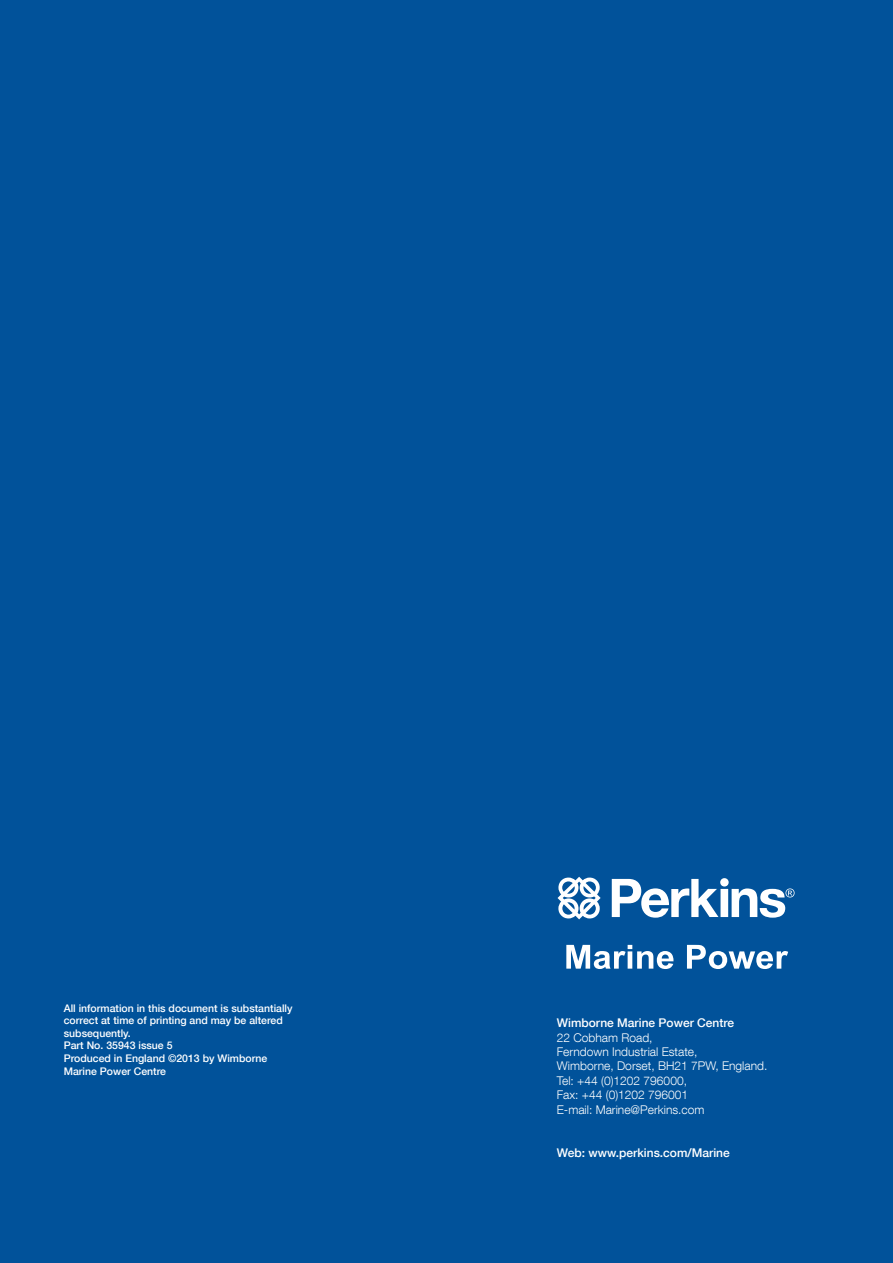
<style>
.page{position:relative;width:893px;height:1263px;background:#01529a}
.page>*{position:absolute;margin:0;border:0;box-sizing:border-box;transform-origin:0 0}
.Back_page_Disclaimer{font:300 12px "Helvetica Neue LT Com";color:#fff}
.Back_page_Disclaimer-2{font:500 12px "Helvetica Neue LT Com";color:#fff}
.Back_page_Disclaimer-3{font:500 10.5px/12.6px "Helvetica Neue LT Com";color:#fff}
</style>
<div class="page">
<svg style="left:566px;top:945px;width:108px;height:24px"></svg>
<svg style="left:687px;top:945px;width:101px;height:24px"></svg>
<svg style="left:558px;top:877px;width:43px;height:42px"></svg>
<svg style="left:612px;top:878px;width:183px;height:40px"></svg>
<p class="Back_page_Disclaimer-3" style="left:64px;top:1001px;width:230px">All information in this document is substantially correct at time of printing and may be altered subsequently.</p>
<p class="Back_page_Disclaimer-3" style="left:64px;top:1039px;width:110px">Part No. 35943 issue 5</p>
<p class="Back_page_Disclaimer-3" style="left:64px;top:1052px;width:205px">Produced in England ©2013 by Wimborne<br>Marine Power Centre</p>
<p class="Back_page_Disclaimer-2" style="left:557px;top:1016px;width:179px">Wimborne Marine Power Centre</p>
<p class="Back_page_Disclaimer" style="left:557px;top:1030px;width:97px">22 Cobham Road,</p>
<p class="Back_page_Disclaimer" style="left:557px;top:1044px;width:142px">Ferndown Industrial Estate,</p>
<p class="Back_page_Disclaimer" style="left:557px;top:1059px;width:212px">Wimborne, Dorset, BH21 7PW, England.</p>
<p class="Back_page_Disclaimer" style="left:557px;top:1073px;width:132px">Tel: +44 (0)1202 796000,</p>
<p class="Back_page_Disclaimer" style="left:557px;top:1087px;width:133px">Fax: +44 (0)1202 796001</p>
<p class="Back_page_Disclaimer" style="left:557px;top:1102px;width:149px">E-mail: Marine@Perkins.com</p>
<p class="Back_page_Disclaimer-2" style="left:557px;top:1145px;width:174px">Web: www.perkins.com/Marine</p>
</div>
